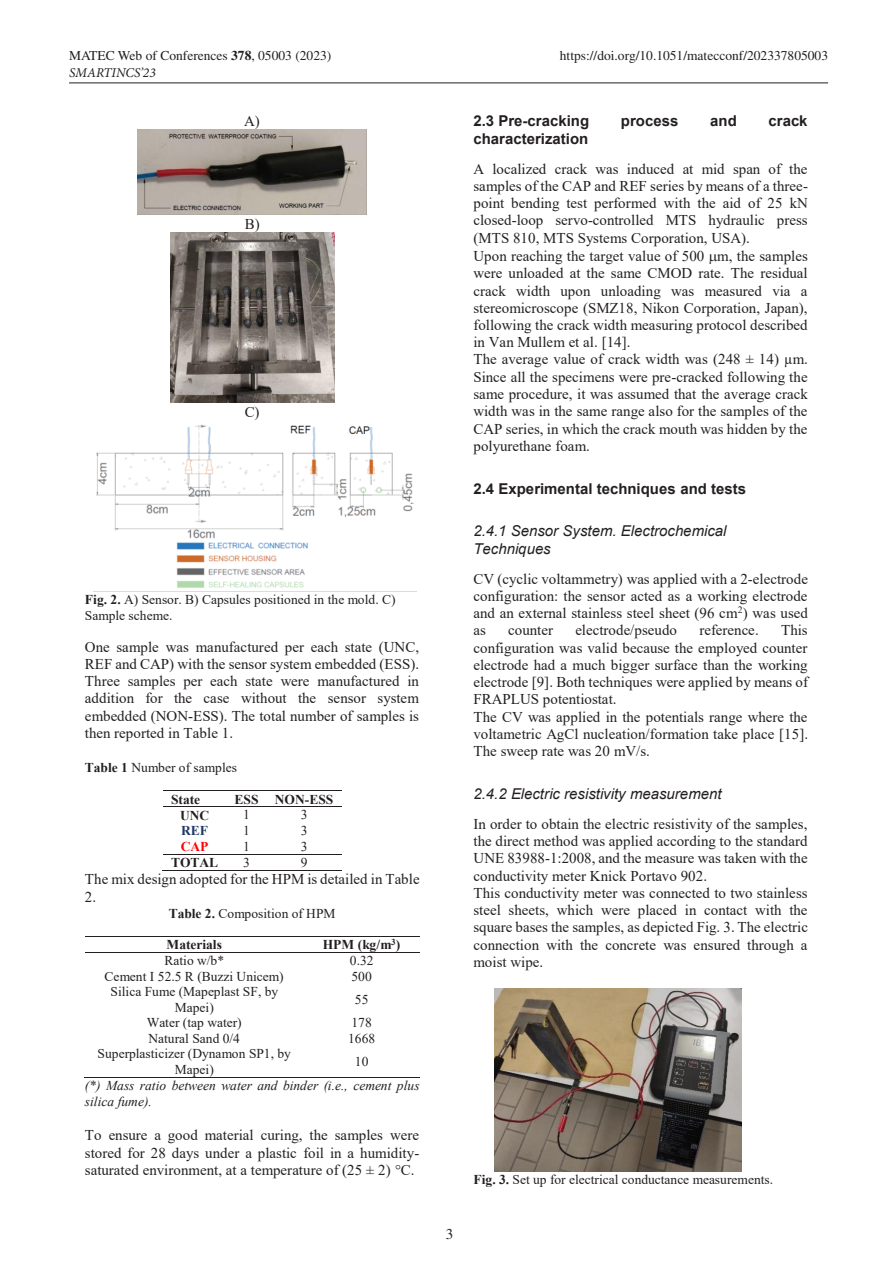
<style>
.page{position:relative;width:893px;height:1263px;background:#fff}
.page>*{position:absolute;margin:0;border:0;box-sizing:border-box;transform-origin:0 0}
.t1{font:15px/17.2px "Times";color:#231f20}
.t2{font:700 15px "Arial";color:#231f20}
.t3{font:italic 15px/17.2px "Arial";color:#231f20}
.t4{font:15px "Times";color:#231f20}
.t5{font:13.5px/15.5px "Times";color:#231f20;text-align:center}
.Running_h_and_folio{font:13.5px "Times";color:#231f20}
.t6{font:italic 13.5px/24.2px "Times";color:#231f20}
.t7{font:700 13.5px "Times New Roman";color:#231f20}
.t8{font:700 13.5px "Times";letter-spacing:-.005em;color:#231f20}
.Running_h1{font:italic 13.5px "Minion Pro";color:#231f20}
.t9{font:13.5px "Times New Roman";color:#231f20}
.t10{font:700 13.5px "Times New Roman";color:#1f3864}
.t11{font:700 13.5px "Times New Roman";color:#f00}
.s1{font-weight:700}
.s2{font-family:"Times New Roman";font-weight:700}
.s3{font-style:normal}
.s4{font-family:"Arial";font-weight:700}
.s5{font-family:"Arial";font-style:italic}
</style>
<div class="page">
<hr style="left:163px;top:790px;width:63px;height:1px;background:#231f20">
<hr style="left:227px;top:790px;width:40px;height:1px;background:#231f20">
<hr style="left:268px;top:790px;width:74px;height:1px;background:#231f20">
<hr style="left:163px;top:806px;width:63px;height:1px;background:#231f20">
<hr style="left:227px;top:806px;width:40px;height:1px;background:#231f20">
<hr style="left:268px;top:806px;width:74px;height:1px;background:#231f20">
<hr style="left:163px;top:854px;width:63px;height:1px;background:#231f20">
<hr style="left:227px;top:854px;width:40px;height:1px;background:#231f20">
<hr style="left:268px;top:854px;width:74px;height:1px;background:#231f20">
<hr style="left:162px;top:870px;width:64px;height:1px;background:#231f20">
<hr style="left:226px;top:870px;width:41px;height:1px;background:#231f20">
<hr style="left:266px;top:870px;width:76px;height:1px;background:#231f20">
<hr style="left:85px;top:936px;width:219px;height:1px;background:#231f20">
<hr style="left:304px;top:936px;width:115px;height:1px;background:#231f20">
<hr style="left:85px;top:952px;width:219px;height:1px;background:#231f20">
<hr style="left:304px;top:952px;width:115px;height:1px;background:#231f20">
<hr style="left:84px;top:1077px;width:220px;height:1px;background:#231f20">
<hr style="left:303px;top:1077px;width:116px;height:1px;background:#231f20">
<img style="left:138px;top:130px;width:228px;height:85px">
<img style="left:170px;top:233px;width:164px;height:170px">
<img style="left:96px;top:424px;width:318px;height:164px">
<img style="left:495px;top:988px;width:246px;height:183px">
<hr style="left:69px;top:83px;width:759px;height:1px;background:#231f20">
<p class="Running_h_and_folio" style="left:69px;top:48px;width:264px">MATEC Web of Conferences <span class="s1">378</span>, 05003 (2023)</p>
<p class="Running_h_and_folio" style="left:560px;top:48px;width:270px">https://doi.org/10.1051/matecconf/202337805003</p>
<p class="Running_h1" style="left:69px;top:63px;width:88px">SMARTINCS’23</p>
<p class="t1" style="left:244px;top:112px;width:17px">A)</p>
<p class="t1" style="left:245px;top:215px;width:17px">B)</p>
<p class="t1" style="left:245px;top:403px;width:16px">C)</p>
<p class="t5" style="left:85px;top:592px;width:312px;text-align:left"><span class="s2">Fig. 2.</span> A) Sensor. B) Capsules positioned in the mold. C)<br>Sample scheme.</p>
<p class="t1" style="left:85px;top:637px;width:336px;text-align:justify">One sample was manufactured per each state (UNC, REF and CAP) with the sensor system embedded (ESS).<br>Three samples per each state were manufactured in addition for the case without the sensor system embedded (NON-ESS). The total number of samples is then reported in Table 1.</p>
<p class="t5" style="left:85px;top:759px;width:154px"><span class="s2">Table 1</span> Number of samples</p>
<p class="t7" style="left:171px;top:790px;width:31px">State</p>
<p class="t7" style="left:235px;top:790px;width:100px">ESS NON-ESS</p>
<p class="t7" style="left:180px;top:806px;width:31px">UNC</p>
<p class="t9" style="left:243px;top:806px;width:8px">1</p>
<p class="t9" style="left:301px;top:806px;width:8px">3</p>
<p class="t10" style="left:181px;top:821px;width:29px">REF</p>
<p class="t9" style="left:243px;top:821px;width:8px">1</p>
<p class="t9" style="left:301px;top:821px;width:8px">3</p>
<p class="t11" style="left:181px;top:837px;width:29px">CAP</p>
<p class="t9" style="left:243px;top:837px;width:8px">1</p>
<p class="t9" style="left:301px;top:837px;width:8px">3</p>
<p class="t7" style="left:171px;top:853px;width:49px">TOTAL</p>
<p class="t9" style="left:243px;top:853px;width:8px">3</p>
<p class="t9" style="left:301px;top:853px;width:8px">9</p>
<p class="t1" style="left:85px;top:870px;width:336px">The mix design adopted for the HPM is detailed in Table<br>2.</p>
<p class="t5" style="left:169px;top:905px;width:168px"><span class="s1">Table 2.</span> Composition of HPM</p>
<p class="t8" style="left:167px;top:935px;width:57px">Materials</p>
<p class="t8" style="left:323px;top:935px;width:79px">HPM (kg/m<sup>3</sup>)</p>
<p class="t5" style="left:165px;top:952px;width:61px">Ratio w/b*</p>
<p class="t5" style="left:350px;top:952px;width:25px">0.32</p>
<p class="t5" style="left:105px;top:968px;width:180px">Cement I 52.5 R (Buzzi Unicem)</p>
<p class="t5" style="left:351px;top:968px;width:22px">500</p>
<p class="t5" style="left:111px;top:983px;width:169px">Silica Fume (Mapeplast SF, by<br>Mapei)</p>
<p class="t5" style="left:355px;top:991px;width:15px">55</p>
<p class="t5" style="left:147px;top:1015px;width:97px">Water (tap water)</p>
<p class="t5" style="left:351px;top:1015px;width:22px">178</p>
<p class="t5" style="left:149px;top:1030px;width:93px">Natural Sand 0/4</p>
<p class="t5" style="left:348px;top:1030px;width:29px">1668</p>
<p class="t5" style="left:98px;top:1046px;width:195px">Superplasticizer (Dynamon SP1, by<br>Mapei)</p>
<p class="t6" style="left:85px;top:1049px;width:336px;text-indent:270px"><span class="s3">10<br></span>(*) Mass ratio between water and binder (i.e., cement plus</p>
<p class="t6" style="left:85px;top:1089px;width:68px">silica fume).</p>
<p class="t1" style="left:85px;top:1126px;width:336px;text-align:justify">To ensure a good material curing, the samples were stored for 28 days under a plastic foil in a humidity&shy;saturated environment, at a temperature of (25 ± 2) °C.</p>
<p class="t2" style="left:473px;top:111px;width:117px">2.3 Pre-cracking</p>
<p class="t2" style="left:621px;top:111px;width:59px">process</p>
<p class="t2" style="left:710px;top:111px;width:28px">and</p>
<p class="t2" style="left:768px;top:111px;width:41px">crack</p>
<p class="t1" style="left:473px;top:123px;width:335px;line-height:29.8px"><span class="s4">characterization<br></span>A localized crack was induced at mid span of the</p>
<p class="t1" style="left:473px;top:176px;width:336px">samples of the CAP and REF series by means of a three&shy;point bending test performed with the aid of 25 kN closed-loop servo-controlled MTS hydraulic press (MTS 810, MTS Systems Corporation, USA).<br>Upon reaching the target value of 500 m, the samples</p>
<p class="t1" style="left:473px;top:264px;width:336px">were unloaded at the same CMOD rate. The residual crack width upon unloading was measured via a stereomicroscope (SMZ18, Nikon Corporation, Japan), following the crack width measuring protocol described in Van Mullem et al. [14].<br>The average value of crack width was (248 ± 14) µm.<br>Since all the specimens were pre-cracked following the same procedure, it was assumed that the average crack width was in the same range also for the samples of the CAP series, in which the crack mouth was hidden by the polyurethane foam.</p>
<p class="t2" style="left:473px;top:479px;width:274px">2.4 Experimental techniques and tests</p>
<p class="t3" style="left:473px;top:523px;width:255px">2.4.1 Sensor System. Electrochemical<br>Techniques</p>
<p class="t1" style="left:473px;top:569px;width:336px;text-align:justify">CV (cyclic voltammetry) was applied with a 2-electrode configuration: the sensor acted as a working electrode and an external stainless steel sheet (96 cm<sup>2</sup>) was used as</p>
<p class="t1" style="left:473px;top:621px;width:336px;text-indent:308px">This configuration was valid because the employed counter electrode had a much bigger surface than the working electrode [9]. Both techniques were applied by means of FRAPLUS potentiostat.<br>The CV was applied in the potentials range where the voltametric AgCl nucleation/formation take place [15].<br>The sweep rate was 20 mV/s.</p>
<p class="t1" style="left:474px;top:779px;width:335px;line-height:29.7px"><span class="s5">2.4.2 Electric resistivity measurement<br></span>In order to obtain the electric resistivity of the samples,</p>
<p class="t1" style="left:474px;top:832px;width:336px">the direct method was applied according to the standard UNE 83988-1:2008, and the measure was taken with the conductivity meter Knick Portavo 902.<br>This conductivity meter was connected to two stainless steel sheets, which were placed in contact with the square bases the samples, as depicted Fig. 3. The electric connection with the concrete was ensured through a moist wipe.</p>
<p class="t1" style="left:508px;top:621px;width:46px">counter</p>
<p class="t1" style="left:575px;top:621px;width:103px">electrode/pseudo</p>
<p class="t1" style="left:699px;top:621px;width:61px">reference.</p>
<p class="t4" style="left:446px;top:1225px;width:9px">3</p>
<p class="t5" style="left:473px;top:1171px;width:301px"><span class="s1">Fig. 3.</span> Set up for electrical conductance measurements.</p>
</div>
